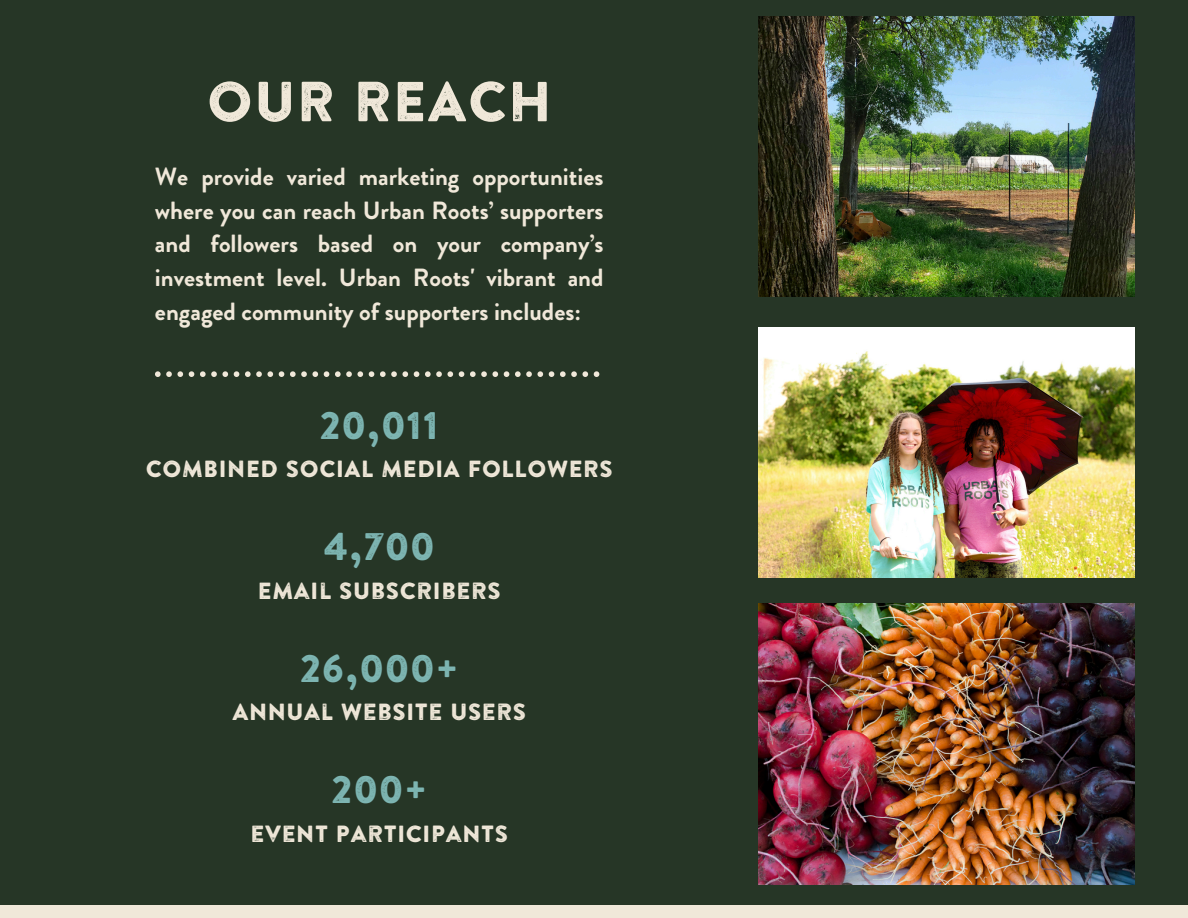
<style>
.page{position:relative;width:1188px;height:918px;background:#263626}
.page>*{position:absolute;margin:0;border:0;box-sizing:border-box;transform-origin:0 0}
.t1{font:56.25px "Brandon Printed One";color:#f0e8d9}
.t2{font:38.4px "Brandon Printed One";color:#7db5b2}
.t3{font:700 24.9px/33.8px "Brandon Grotesque";color:#f0e8d9;text-align:justify}
.t4{font:23.4px "Brandon Printed One";color:#f0e8d9}
</style>
<div class="page">
<img style="left:759px;top:604px;width:375px;height:281px">
<img style="left:759px;top:16px;width:375px;height:280px">
<div style="left:0;top:905px;width:1188px;height:13px;background:#f0e8d9"></div>
<svg style="left:155px;top:371px;width:444px;height:6px"></svg>
<img style="left:759px;top:327px;width:375px;height:250px">
<p class="t1" style="left:206px;top:61px;width:348px">OUR REACH</p>
<p class="t3" style="left:155px;top:160px;width:450px">We provide varied marketing opportunities where you can reach Urban Roots’ supporters and followers based on your company’s investment level. Urban Roots' vibrant and engaged community of supporters includes:</p>
<p class="t2" style="left:319px;top:398px;width:122px">20,011</p>
<p class="t4" style="left:145px;top:452px;width:469px">COMBINED SOCIAL MEDIA FOLLOWERS</p>
<p class="t2" style="left:323px;top:519px;width:114px">4,700</p>
<p class="t4" style="left:258px;top:574px;width:245px">EMAIL SUBSCRIBERS</p>
<p class="t2" style="left:299px;top:641px;width:161px">26,000+</p>
<p class="t4" style="left:232px;top:695px;width:296px">ANNUAL WEBSITE USERS</p>
<p class="t2" style="left:331px;top:762px;width:98px">200+</p>
<p class="t4" style="left:250px;top:817px;width:260px">EVENT PARTICIPANTS</p>
</div>
